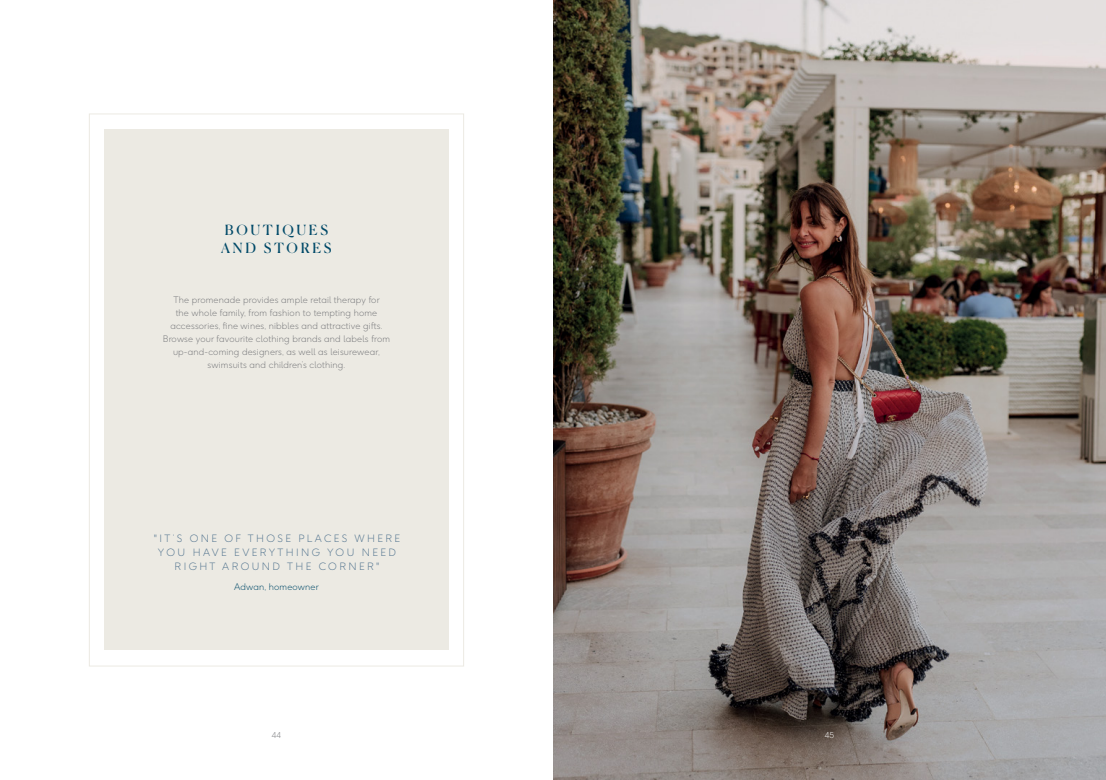
<style>
.page{position:relative;width:1106px;height:780px;background:#fff}
.page>*{position:absolute;margin:0;border:0;box-sizing:border-box;transform-origin:0 0}
.t1{font:14px/18px "Canela";letter-spacing:.2em;color:#004968}
.t2{font:300 10px/14px "F37 Ginger Pro";letter-spacing:.24em;color:#51738e;text-align:center}
.t3{font:300 9px/13px "F37 Ginger Pro";letter-spacing:.02em;color:#77787b;text-align:center}
.t4{font:300 9px "F37 Ginger Pro";letter-spacing:.02em;color:#004968}
.t5{font:300 8px "F37 Ginger Pro";color:#77787b}
.t6{font:300 8px "F37 Ginger Pro";color:#fff}
</style>
<div class="page">
<img style="left:553px;top:0;width:553px;height:780px">
<div style="left:104px;top:130px;width:345px;height:520px;background:#eceae3"></div>
<h1 class="t1" style="left:221px;top:220px;width:112px">BOUTIQUES<br>AND STORES</h1>
<p class="t3" style="left:163px;top:293px;width:229px">The promenade provides ample retail therapy for<br>the whole family, from fashion to tempting home accessories, fine wines, nibbles and attractive gifts.<br>Browse your favourite clothing brands and labels from up-and-coming designers, as well as leisurewear, swimsuits and children’s clothing.</p>
<p class="t2" style="left:154px;top:531px;width:248px">"IT’S ONE OF THOSE PLACES WHERE<br>YOU HAVE EVERYTHING YOU NEED<br>RIGHT AROUND THE CORNER"</p>
<p class="t4" style="left:234px;top:581px;width:86px">Adwan, homeowner</p>
<p class="t5" style="left:272px;top:730px;width:11px">44</p>
<p class="t6" style="left:825px;top:730px;width:11px">45</p>
</div>
